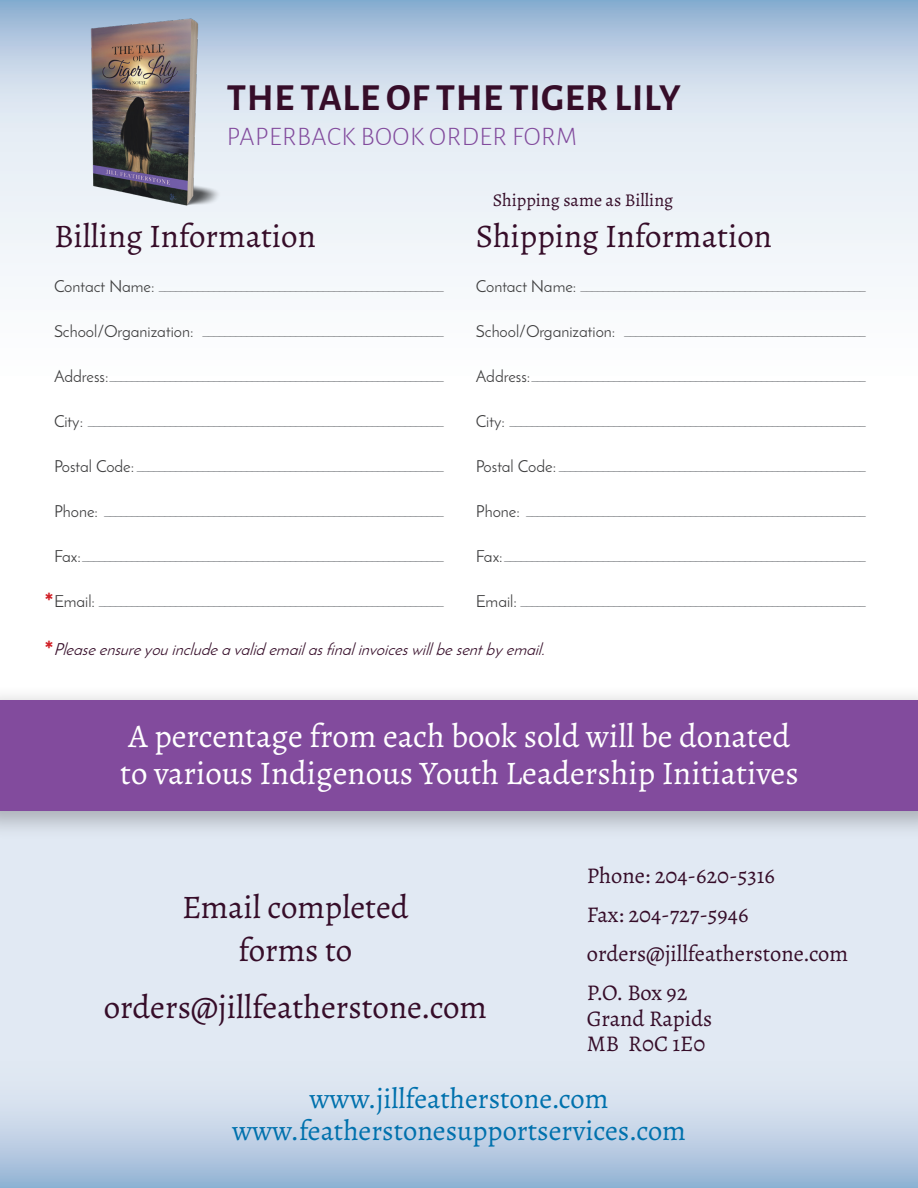
<style>
.page{position:relative;width:918px;height:1188px;background:#fff}
.page>*{position:absolute;margin:0;border:0;box-sizing:border-box;transform-origin:0 0}
.t1{font:700 38.55px "Alegreya Sans";letter-spacing:.02em;color:#360d29}
.Title_2{font:33px/37.5px "Alegreya";color:#fff}
.Title_2-2{font:33px/43.5px "Alegreya";color:#360d29;text-align:center}
.Title_2-3{font:28.5px "Alegreya";color:#0071ad}
.t2{font:300 26.85px "Alegreya Sans";letter-spacing:.02em;color:#824b9d}
.Title_2-4{font:600 25.5px "Josefin Slab";color:#d1232a}
.Title_2-5{font:22.5px/25.5px "Alegreya";color:#360d29}
.Body{font:18px "Alegreya";color:#360d29}
.Body_2{font:16.5px "Josefin Sans";letter-spacing:-.07em;color:#9d9fa2}
.Title_2-6{font:italic 16.5px "Josefin Sans";color:#360d29}
.s1{color:#3e3e3f}
.s2{font-family:"Josefin Slab";font-weight:600;font-style:normal;font-size:25.5px;color:#d1232a}
</style>
<div class="page">
<div style="left:0;top:802px;width:918px;height:386px;background:#e1e9f3"></div>
<div style="left:0;top:0;width:918px;height:384px;background:#f4f7fb"></div>
<svg style="left:0;top:0;width:918px;height:142px;background:#c3d4e6"></svg>
<svg style="left:0;top:1104px;width:918px;height:84px;background:#b8cbe2"></svg>
<div style="left:0;top:685px;width:918px;height:156px;background:#231f20;opacity:.3"></div>
<div style="left:0;top:701px;width:918px;height:110px;background:#824b9d"></div>
<hr style="left:162px;top:686px;width:172px;height:2px;background:#fff">
<img style="left:45px;top:8px;width:209px;height:198px">
<p class="t1" style="left:227px;top:69px;width:455px">THE TALE OF THE TIGER LILY</p>
<p class="t2" style="left:227px;top:119px;width:352px">PAPERBACK BOOK ORDER FORM</p>
<p class="Title_2-2" style="left:54px;top:214px;width:263px">Billing Information</p>
<p class="Body_2" style="left:54px;top:276px;width:393px"><span class="s1">C o n t a c t N a m e :</span> ____________________________________________________</p>
<p class="Body_2" style="left:54px;top:321px;width:393px"><span class="s1">S c h o o l / O r g a n i z a t i o n :</span> ____________________________________________</p>
<p class="Body_2" style="left:54px;top:366px;width:393px"><span class="s1">A d d r e s s :</span> _____________________________________________________________</p>
<p class="Body_2" style="left:54px;top:411px;width:393px"><span class="s1">C i t y :</span> _________________________________________________________________</p>
<p class="Body_2" style="left:54px;top:456px;width:393px"><span class="s1">Po s t a l C o d e :</span> ________________________________________________________</p>
<p class="Body_2" style="left:54px;top:501px;width:393px"><span class="s1">P h o n e :</span> ______________________________________________________________</p>
<p class="Body_2" style="left:54px;top:546px;width:393px"><span class="s1">Fa x :</span> __________________________________________________________________</p>
<p class="Body_2" style="left:54px;top:591px;width:393px"><span class="s1">E m a i l :</span> _______________________________________________________________</p>
<p class="Title_2-4" style="left:45px;top:587px;width:10px">*</p>
<p class="Body" style="left:493px;top:188px;width:182px">Shipping same as Billing</p>
<p class="Title_2-2" style="left:476px;top:214px;width:297px">Shipping Information</p>
<p class="Body_2" style="left:476px;top:276px;width:393px"><span class="s1">C o n t a c t N a m e :</span> ____________________________________________________</p>
<p class="Body_2" style="left:476px;top:321px;width:393px"><span class="s1">S c h o o l / O r g a n i z a t i o n :</span> ____________________________________________</p>
<p class="Body_2" style="left:476px;top:366px;width:393px"><span class="s1">A d d r e s s :</span> _____________________________________________________________</p>
<p class="Body_2" style="left:476px;top:411px;width:393px"><span class="s1">C i t y :</span> _________________________________________________________________</p>
<p class="Body_2" style="left:476px;top:456px;width:393px"><span class="s1">Po s t a l C o d e :</span> ________________________________________________________</p>
<p class="Body_2" style="left:476px;top:501px;width:393px"><span class="s1">P h o n e :</span> ______________________________________________________________</p>
<p class="Body_2" style="left:476px;top:546px;width:393px"><span class="s1">Fa x :</span> __________________________________________________________________</p>
<p class="Body_2" style="left:476px;top:591px;width:393px"><span class="s1">E m a i l :</span> _______________________________________________________________</p>
<p class="Title_2-6" style="left:45px;top:639px;width:507px"><span class="s2">*</span> Pleaseensureyouincludea validemailas finalinvoiceswillbesentbyemail.</p>
<p class="Title_2" style="left:120px;top:717px;width:680px">A percentage from each book sold will be donated to various Indigenous Youth Leadership Initiatives</p>
<p class="Title_2-2" style="left:182px;top:885px;width:228px">Email completed forms to</p>
<p class="Title_2-2" style="left:104px;top:985px;width:385px">orders@jillfeatherstone.com</p>
<p class="Title_2-5" style="left:587px;top:863px;width:190px">Phone: 204-620-5316</p>
<p class="Title_2-5" style="left:587px;top:902px;width:163px">Fax: 204-727-5946</p>
<p class="Title_2-5" style="left:587px;top:941px;width:263px">orders@jillfeatherstone.com</p>
<p class="Title_2-5" style="left:587px;top:980px;width:127px">P.O. Box 92<br>Grand Rapids<br>MB R0C 1E0</p>
<p class="Title_2-3" style="left:310px;top:1080px;width:300px">www.jillfeatherstone.com</p>
<p class="Title_2-3" style="left:232px;top:1113px;width:455px">www.featherstonesupportservices.com</p>
</div>
